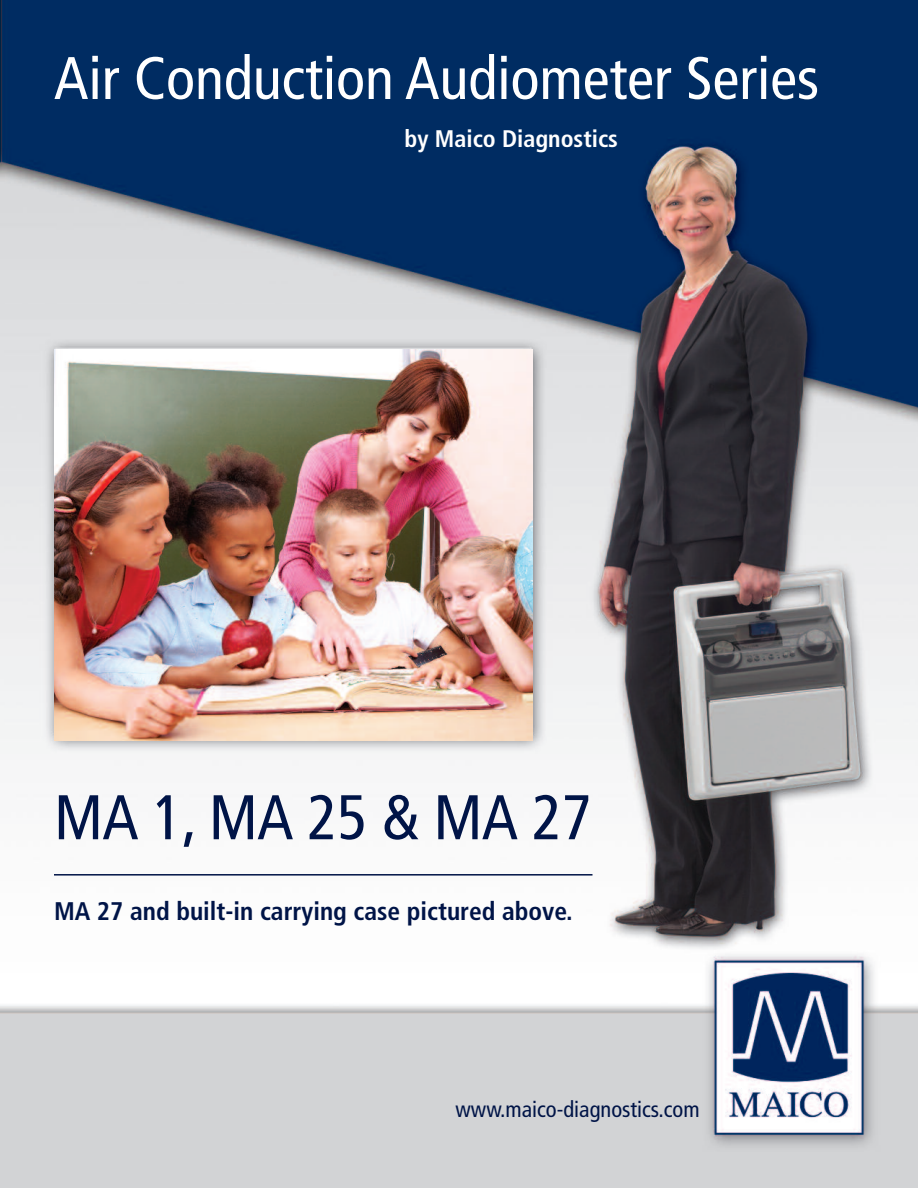
<style>
.page{position:relative;width:918px;height:1188px;background:#fff}
.page>*{position:absolute;margin:0;border:0;box-sizing:border-box;transform-origin:0 0}
.t1{font:condensed 63px "Frutiger";letter-spacing:-.01em;color:#001447}
.t2{font:condensed 60px "Frutiger";color:#fff}
.t3{font:700 condensed 25.5px "Frutiger";color:#001447}
.t4{font:700 condensed 24px "Frutiger";color:#fff}
.t5{font:condensed 22.5px "Frutiger";color:#001447}
</style>
<div class="page">
<img style="left:0;top:0;width:918px;height:1188px">
<img style="left:54px;top:350px;width:478px;height:390px">
<hr style="left:54px;top:874px;width:538px;height:2px;background:#001447">
<h2 class="t2" style="left:54px;top:54px;width:767px">Air Conduction Audiometer Series</h2>
<p class="t4" style="left:405px;top:129px;width:215px">by Maico Diagnostics</p>
<h1 class="t1" style="left:54px;top:792px;width:539px">MA 1,MA 25 &amp; MA 27</h1>
<p class="t3" style="left:54px;top:901px;width:520px">MA 27 and built-in carrying case pictured above.</p>
<p class="t5" style="left:456px;top:1100px;width:246px">www.maico-diagnostics.com</p>
</div>
